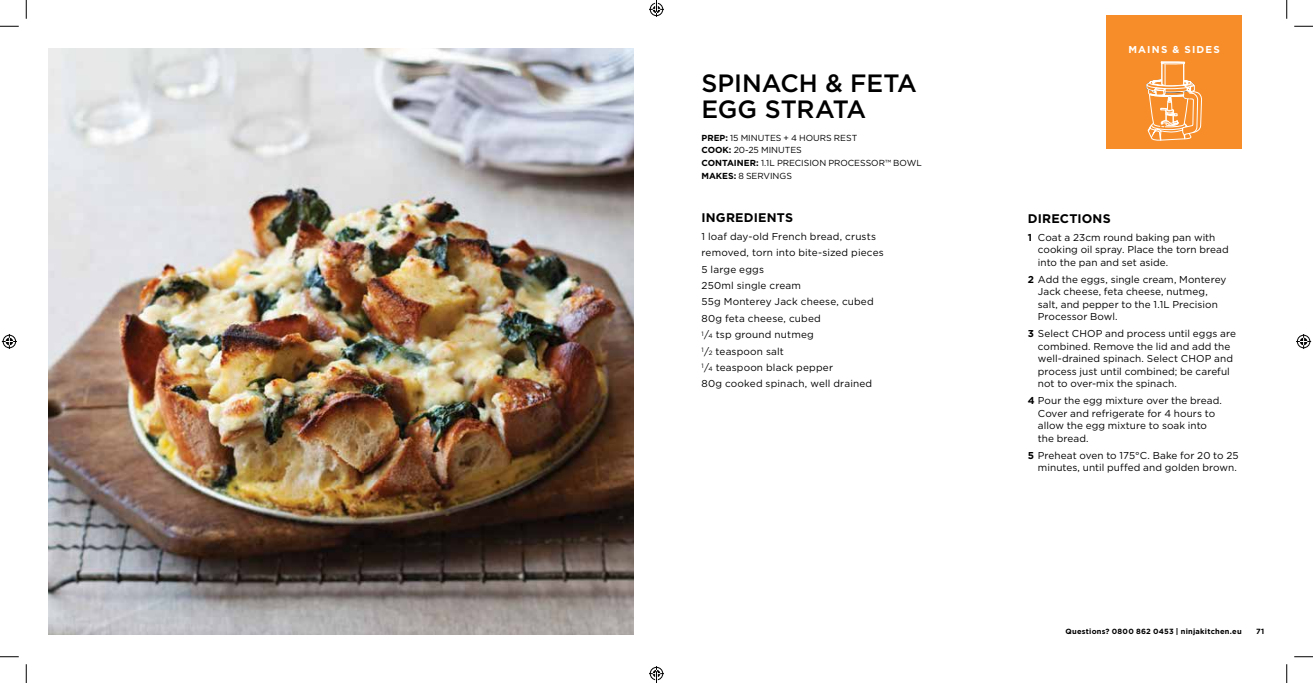
<style>
.page{position:relative;width:1313px;height:683px;background:#fff}
.page>*{position:absolute;margin:0;border:0;box-sizing:border-box;transform-origin:0 0}
.t1{font:500 25px/26.2px "Gotham";letter-spacing:-.005em;color:#000}
.t2{font:700 12.5px "Gotham";letter-spacing:.015em;color:#000}
.t3{font:10px/12.5px "Gotham";letter-spacing:.01em;color:#000}
.t4{font:700 10px "Gotham";letter-spacing:.125em;color:#fff}
.t5{font:8.75px/12.8px "Gotham";color:#000}
.t6{font:700 7.5px "Gotham";letter-spacing:.03em;color:#000}
.s1{font-weight:700}
.s2{font-size:6.25px}
</style>
<div class="page">
<img style="left:49px;top:49px;width:585px;height:585px">
<div style="left:1106px;top:15px;width:135px;height:134px;background:#f78d28"></div>
<svg style="left:1146px;top:62px;width:55px;height:78px"></svg>
<svg style="left:0;top:25px;width:19px;height:2px"></svg>
<svg style="left:1294px;top:25px;width:18px;height:2px"></svg>
<svg style="left:0;top:656px;width:19px;height:1px"></svg>
<svg style="left:1294px;top:656px;width:18px;height:1px"></svg>
<svg style="left:25px;top:0;width:2px;height:19px"></svg>
<svg style="left:25px;top:664px;width:2px;height:18px"></svg>
<svg style="left:1286px;top:0;width:1px;height:19px"></svg>
<svg style="left:1286px;top:664px;width:1px;height:18px"></svg>
<svg style="left:2px;top:334px;width:15px;height:15px"></svg>
<svg style="left:1296px;top:334px;width:15px;height:15px"></svg>
<svg style="left:649px;top:0;width:15px;height:17px"></svg>
<svg style="left:649px;top:666px;width:15px;height:16px"></svg>
<h1 class="t1" style="left:701px;top:70px;width:217px">SPINACH &amp; FETA<br>EGG STRATA</h1>
<p class="t5" style="left:701px;top:131px;width:222px"><span class="s1">PREP:</span> 15 MINUTES + 4 HOURS REST<br><span class="s1">COOK:</span> 20-25 MINUTES<br><span class="s1">CONTAINER:</span> 1.1L PRECISION PROCESSOR™ BOWL<br><span class="s1">MAKES:</span> 8 SERVINGS</p>
<p class="t2" style="left:701px;top:209px;width:93px">INGREDIENTS</p>
<p class="t3" style="left:701px;top:228px;width:184px;line-height:16.4px">1 loaf day-old French bread, crusts removed, torn into bite-sized pieces<br>5 large eggs<br>250ml single cream<br>55g Monterey Jack cheese, cubed<br>80g feta cheese, cubed<br><sup>1</sup>/<span class="s2">4</span> tsp ground nutmeg<br><sup>1</sup>/<span class="s2">2</span> teaspoon salt<br><sup>1</sup>/<span class="s2">4</span> teaspoon black pepper<br>80g cooked spinach, well drained</p>
<p class="t4" style="left:1128px;top:43px;width:93px">MAINS &amp; SIDES</p>
<p class="t2" style="left:1028px;top:210px;width:84px">DIRECTIONS</p>
<p class="t3" style="left:1038px;top:230px;width:192px;text-indent:-10px"><span class="s1">1</span> Coat a 23cm round baking pan with cooking oil spray. Place the torn bread into the pan and set aside.</p>
<p class="t3" style="left:1038px;top:272px;width:190px;text-indent:-10px"><span class="s1">2</span> Add the eggs, single cream, Monterey<br>Jack cheese, feta cheese, nutmeg, salt, and pepper to the 1.1L Precision<br>Processor Bowl.</p>
<p class="t3" style="left:1038px;top:327px;width:200px;text-indent:-10px"><span class="s1">3</span> Select CHOP and process until eggs are combined. Remove the lid and add the well-drained spinach. Select CHOP and process just until combined; be careful not to over-mix the spinach.</p>
<p class="t3" style="left:1038px;top:394px;width:186px;text-indent:-10px"><span class="s1">4</span> Pour the egg mixture over the bread.<br>Cover and refrigerate for 4 hours to allow the egg mixture to soak into the bread.</p>
<p class="t3" style="left:1028px;top:448px;width:212px;text-align:right"><span class="s1">5</span> Preheat oven to 175°C. Bake for 20 to 25 minutes, until puffed and golden brown.</p>
<p class="t6" style="left:1065px;top:626px;width:178px">Questions? 0800 862 0453 | ninjakitchen.eu</p>
<p class="t6" style="left:1256px;top:626px;width:10px">71</p>
</div>
